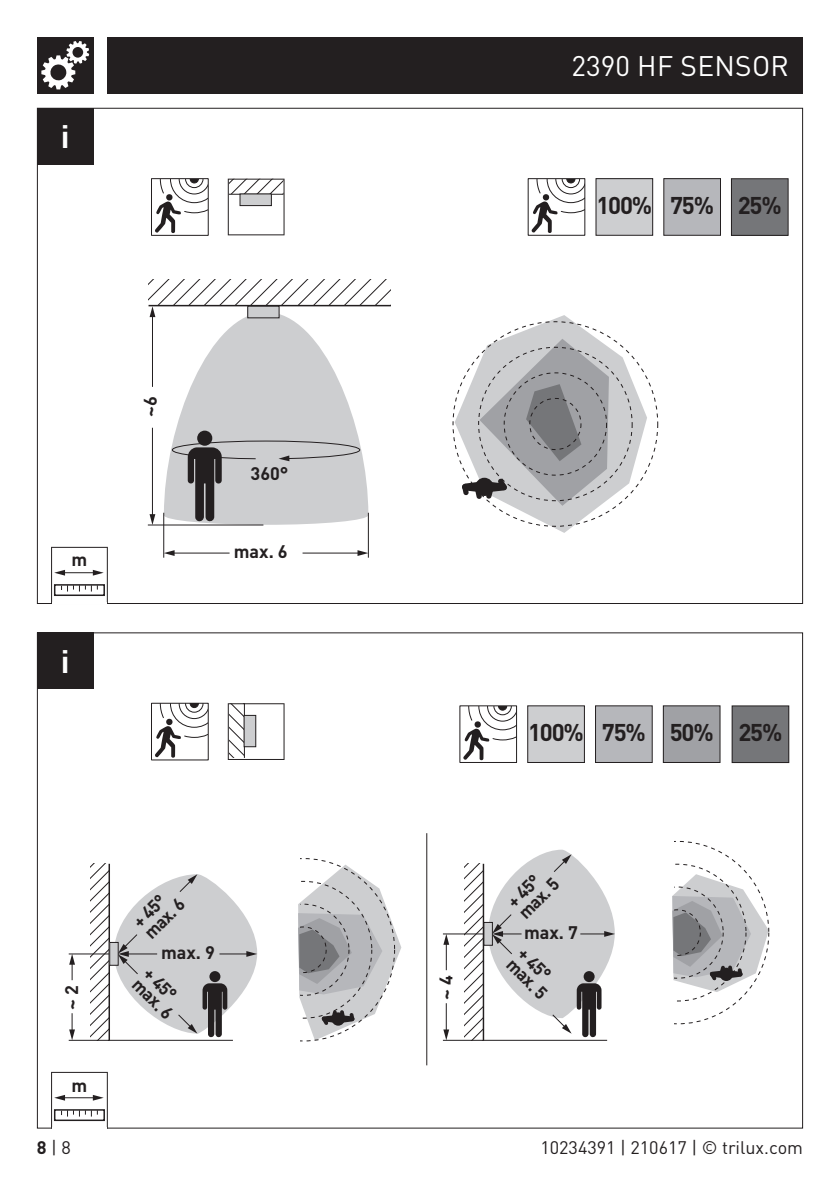
<style>
.page{position:relative;width:840px;height:1191px;background:#fff}
.page>*{position:absolute;margin:0;border:0;box-sizing:border-box;transform-origin:0 0}
.t1{font:700 32px "DIN Pro";color:#fff}
.t2{font:28px "DIN Pro";letter-spacing:.01em;color:#fff}
.t3{font:700 24px "DIN Pro";letter-spacing:-.05em;color:#231f20}
.t4{font:700 18px/16px "DIN Pro";color:#231f20;scale:.95 1}
.t5{font:18px "DIN Pro";color:#231f20}
.t6{font:700 18px "DIN Pro";color:#231f20}
.s1{font-weight:700}
</style>
<div class="page">
<div style="left:108px;top:37px;width:694px;height:57px;background:#231f20"></div>
<svg style="left:454px;top:315px;width:192px;height:218px"></svg>
<svg style="left:164px;top:317px;width:204px;height:208px;fill:#cdced0"></svg>
<svg style="left:228px;top:179px;width:56px;height:56px"></svg>
<div style="left:240px;top:194px;width:31px;height:12px;background:#cdced0"></div>
<div style="left:239px;top:194px;width:32px;height:12px;border:1px solid #231f20"></div>
<hr style="left:163px;top:513px;width:1px;height:44px;background:#231f20">
<hr style="left:368px;top:513px;width:1px;height:44px;background:#231f20">
<hr style="left:172px;top:553px;width:57px;height:1px;background:#231f20">
<svg style="left:164px;top:550px;width:10px;height:6px"></svg>
<hr style="left:152px;top:315px;width:1px;height:72px;background:#231f20">
<hr style="left:302px;top:553px;width:57px;height:1px;background:#231f20">
<svg style="left:357px;top:550px;width:11px;height:6px"></svg>
<hr style="left:148px;top:524px;width:115px;height:1px;background:#231f20">
<hr style="left:152px;top:428px;width:1px;height:88px;background:#231f20">
<svg style="left:149px;top:514px;width:6px;height:11px"></svg>
<svg style="left:148px;top:279px;width:242px;height:38px"></svg>
<div style="left:151px;top:178px;width:58px;height:58px;border:1px solid #231f20"></div>
<svg style="left:154px;top:179px;width:54px;height:54px"></svg>
<div style="left:247px;top:306px;width:32px;height:12px;background:#cdced0"></div>
<div style="left:247px;top:306px;width:32px;height:12px;border:1px solid #231f20"></div>
<div style="left:595px;top:179px;width:57px;height:56px;background:#cdced0"></div>
<div style="left:595px;top:178px;width:57px;height:58px;border:1px solid #231f20"></div>
<div style="left:663px;top:179px;width:57px;height:56px;background:#b6b7bb"></div>
<div style="left:663px;top:178px;width:57px;height:58px;border:1px solid #231f20"></div>
<div style="left:731px;top:179px;width:56px;height:56px;background:#757679"></div>
<div style="left:730px;top:178px;width:58px;height:58px;border:1px solid #231f20"></div>
<div style="left:527px;top:178px;width:58px;height:58px;border:1px solid #231f20"></div>
<svg style="left:530px;top:179px;width:54px;height:54px"></svg>
<svg style="left:172px;top:440px;width:188px;height:82px;background:#b5b6b8"></svg>
<div style="left:197px;top:430px;width:15px;height:16px;background:#231f20;border-radius:50%"></div>
<svg style="left:461px;top:339px;width:147px;height:167px;background:#aeafb2"></svg>
<div style="left:37px;top:108px;width:57px;height:56px;background:#231f20"></div>
<div style="left:527px;top:706px;width:57px;height:56px;background:#cdced0"></div>
<div style="left:527px;top:705px;width:57px;height:58px;border:1px solid #231f20"></div>
<div style="left:595px;top:706px;width:56px;height:56px;background:#b6b7bb"></div>
<div style="left:594px;top:705px;width:58px;height:58px;border:1px solid #231f20"></div>
<div style="left:663px;top:706px;width:56px;height:56px;background:#a0a1a5"></div>
<div style="left:662px;top:705px;width:58px;height:58px;border:1px solid #231f20"></div>
<div style="left:731px;top:706px;width:57px;height:56px;background:#757679"></div>
<div style="left:731px;top:705px;width:57px;height:58px;border:1px solid #231f20"></div>
<div style="left:459px;top:705px;width:57px;height:58px;border:1px solid #231f20"></div>
<svg style="left:462px;top:706px;width:54px;height:54px"></svg>
<svg style="left:228px;top:703px;width:56px;height:57px"></svg>
<div style="left:244px;top:715px;width:11px;height:31px;background:#cdced0"></div>
<div style="left:244px;top:715px;width:12px;height:32px;border:1px solid #231f20"></div>
<div style="left:151px;top:702px;width:58px;height:58px;border:1px solid #231f20"></div>
<svg style="left:155px;top:704px;width:53px;height:54px"></svg>
<svg style="left:69px;top:954px;width:6px;height:26px"></svg>
<hr style="left:69px;top:1040px;width:164px;height:1px;background:#231f20">
<hr style="left:69px;top:953px;width:48px;height:1px;background:#231f20">
<svg style="left:69px;top:1013px;width:6px;height:27px"></svg>
<svg style="left:89px;top:863px;width:168px;height:177px"></svg>
<div style="left:209px;top:971px;width:11px;height:11px;background:#231f20;border-radius:50%"></div>
<svg style="left:298px;top:858px;width:103px;height:183px"></svg>
<hr style="left:426px;top:833px;width:1px;height:232px;background:#231f20">
<svg style="left:443px;top:934px;width:6px;height:36px"></svg>
<hr style="left:442px;top:1040px;width:164px;height:1px;background:#231f20">
<hr style="left:442px;top:933px;width:49px;height:1px;background:#231f20">
<svg style="left:443px;top:1003px;width:6px;height:37px"></svg>
<svg style="left:463px;top:849px;width:151px;height:191px"></svg>
<div style="left:583px;top:971px;width:11px;height:11px;background:#231f20;border-radius:50%"></div>
<svg style="left:672px;top:841px;width:96px;height:183px"></svg>
<div style="left:37px;top:632px;width:57px;height:57px;background:#231f20"></div>
<div style="left:37px;top:37px;width:57px;height:57px;background:#231f20"></div>
<svg style="left:41px;top:41px;width:48px;height:48px"></svg>
<svg style="left:51px;top:1071px;width:57px;height:57px"></svg>
<hr style="left:52px;top:1127px;width:55px;height:2px;background:#fff">
<svg style="left:51px;top:547px;width:57px;height:56px"></svg>
<hr style="left:52px;top:602px;width:55px;height:2px;background:#fff">
<h1 class="t1" style="left:61px;top:112px;width:10px">i</h1>
<p class="t6" style="left:71px;top:546px;width:17px">m</p>
<h1 class="t1" style="left:61px;top:636px;width:10px">i</h1>
<p class="t6" style="left:136px;top:417px;width:22px;rotate:-90deg">~6</p>
<p class="t6" style="left:250px;top:459px;width:39px">360°</p>
<p class="t6" style="left:234px;top:538px;width:55px">max. 6</p>
<p class="t6" style="left:57px;top:1009px;width:26px;rotate:-90deg">~ 2</p>
<p class="t6" style="left:71px;top:1071px;width:17px">m</p>
<p class="t4" style="left:129px;top:918px;width:53px;rotate:-45deg">+ 45° max. 6</p>
<p class="t6" style="left:161px;top:938px;width:55px">max. 9</p>
<p class="t4" style="left:153px;top:963px;width:53px;rotate:45deg">+ 45° max. 6</p>
<h2 class="t2" style="left:571px;top:44px;width:219px">2390 HF SENSOR</h2>
<h3 class="t3" style="left:596px;top:186px;width:187px">100% 75% 25%</h3>
<p class="t6" style="left:431px;top:999px;width:26px;rotate:-90deg">~ 4</p>
<h3 class="t3" style="left:528px;top:713px;width:256px">100% 75% 50% 25%</h3>
<p class="t4" style="left:503px;top:898px;width:53px;rotate:-45deg">+ 45° max. 5</p>
<p class="t6" style="left:524px;top:918px;width:55px">max. 7</p>
<p class="t4" style="left:527px;top:943px;width:53px;rotate:45deg">+ 45° max. 5</p>
<p class="t5" style="left:37px;top:1133px;width:36px"><span class="s1">8</span> | 8</p>
<p class="t5" style="left:540px;top:1133px;width:264px">10234391 | 210617 | © trilux.com</p>
</div>
